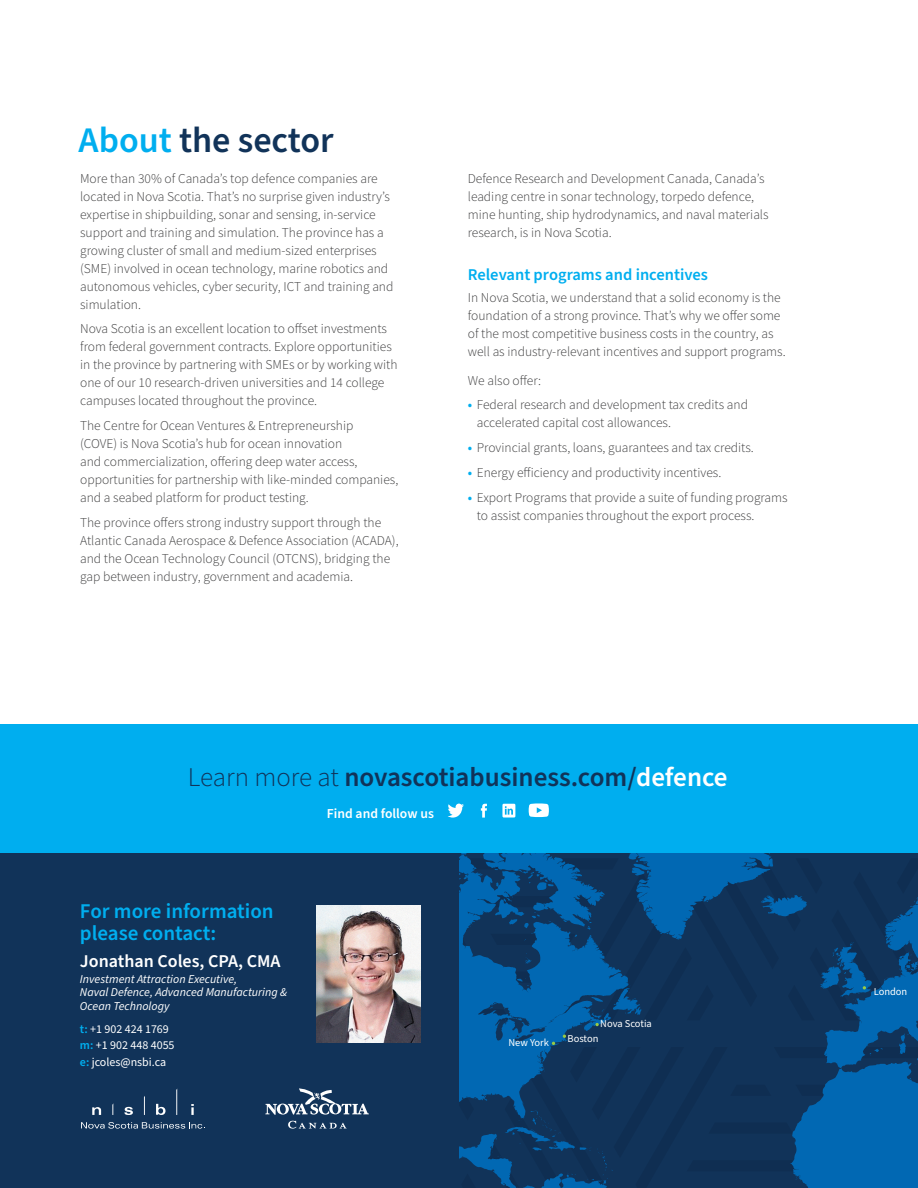
<style>
.page{position:relative;width:918px;height:1188px;background:#fff}
.page>*{position:absolute;margin:0;border:0;box-sizing:border-box;transform-origin:0 0}
.Body_Copy{font:600 36px "Source Sans Pro";color:#113359}
.t1{font:600 27px "Source Sans Pro";color:#113359}
.t2{font:600 21px/22.5px "Source Sans Pro";color:#00aeef}
.t3{font:600 18px "Source Sans Pro";color:#fff}
.Body_Copy-2{font:600 16.5px "Source Sans Pro";color:#00aeef}
.Body_Copy-3{font:600 13.65px "Source Sans Pro";color:#fff}
.Body_Copy-4{font:300 13.5px/18px "Source Sans Pro";color:#3e3e3f}
.t4{font:italic 12px/13.5px "Source Sans Pro";color:#fff}
.t5{font:12px/16.5px "Source Sans Pro";color:#fff}
.Intro_Paragraph{font:10.5px "Source Sans Pro";color:#fff}
.s1{color:#00aeef}
.s2{font-weight:600;color:#00aeef}
.s3{font-weight:300}
.s4{color:#fff}
</style>
<div class="page">
<svg style="left:459px;top:858px;width:459px;height:168px;background:#0a4577"></svg>
<div style="left:0;top:792px;width:459px;height:396px;background:#113359"></div>
<svg style="left:81px;top:1035px;width:837px;height:153px"></svg>
<div style="left:0;top:724px;width:918px;height:129px;background:#00aeef"></div>
<svg style="left:448px;top:804px;width:16px;height:14px"></svg>
<svg style="left:481px;top:804px;width:6px;height:14px"></svg>
<svg style="left:502px;top:804px;width:13px;height:14px"></svg>
<svg style="left:529px;top:803px;width:20px;height:14px"></svg>
<img style="left:316px;top:905px;width:104px;height:137px">
<p class="Body_Copy" style="left:79px;top:116px;width:257px"><span class="s1">About</span> the sector</p>
<p class="Body_Copy-4" style="left:80px;top:169px;width:315px">More than 30% of Canada’s top defence companies are located in Nova Scotia. That’s no surprise given industry’s expertise in shipbuilding, sonar and sensing, in-service support and training and simulation. The province has a growing cluster of small and medium-sized enterprises (SME) involved in ocean technology, marine robotics and autonomous vehicles, cyber security, ICT and training and simulation.</p>
<p class="Body_Copy-4" style="left:80px;top:320px;width:319px">Nova Scotia is an excellent location to offset investments from federal government contracts. Explore opportunities in the province by partnering with SMEs or by working with one of our 10 research-driven universities and 14 college campuses located throughout the province.</p>
<p class="Body_Copy-4" style="left:80px;top:417px;width:320px">The Centre for Ocean Ventures &amp; Entrepreneurship<br>(COVE) is Nova Scotia’s hub for ocean innovation<br>and commercialization, offering deep water access, opportunities for partnership with like-minded companies, and a seabed platform for product testing.</p>
<p class="Body_Copy-4" style="left:80px;top:513px;width:320px">The province offers strong industry support through the Atlantic Canada Aerospace &amp; Defence Association (ACADA), and the Ocean Technology Council (OTCNS), bridging the gap between industry, government and academia.</p>
<p class="Body_Copy-4" style="left:468px;top:169px;width:302px">Defence Research and Development Canada, Canada’s leading centre in sonar technology, torpedo defence, mine hunting, ship hydrodynamics, and naval materials research, is in Nova Scotia.</p>
<p class="Body_Copy-2" style="left:468px;top:264px;width:242px">Relevant programs and incentives</p>
<p class="Body_Copy-4" style="left:468px;top:288px;width:319px">In Nova Scotia, we understand that a solid economy is the foundation of a strong province. That’s why we offer some of the most competitive business costs in the country, as well as industry-relevant incentives and support programs.</p>
<p class="Body_Copy-4" style="left:468px;top:371px;width:75px">We also offer:</p>
<p class="Body_Copy-4" style="left:477px;top:396px;width:273px;text-indent:-9px"><span class="s2">•</span> Federal research and development tax credits and accelerated capital cost allowances.</p>
<p class="Body_Copy-4" style="left:468px;top:439px;width:288px"><span class="s2">•</span> Provincial grants, loans, guarantees and tax credits.</p>
<p class="Body_Copy-4" style="left:468px;top:464px;width:255px"><span class="s2">•</span> Energy efficiency and productivity incentives.</p>
<p class="Body_Copy-4" style="left:477px;top:488px;width:312px;text-indent:-9px"><span class="s2">•</span> Export Programs that provide a suite of funding programs to assist companies throughout the export process.</p>
<p class="t1" style="left:188px;top:759px;width:541px"><span class="s3">Learn more at</span> novascotiabusiness.com/<span class="s4">defence</span></p>
<p class="Body_Copy-3" style="left:327px;top:804px;width:108px">Find and follow us</p>
<p class="t2" style="left:80px;top:900px;width:195px">For more information please contact:</p>
<p class="t3" style="left:80px;top:949px;width:202px">Jonathan Coles, CPA, CMA</p>
<p class="t4" style="left:80px;top:972px;width:209px">Investment Attraction Executive,<br>Naval Defence, Advanced Manufacturing &amp;<br>Ocean Technology</p>
<p class="t5" style="left:80px;top:1021px;width:96px"><span class="s2">t:</span> +1 902 424 1769 <span class="s2">m:</span> +1 902 448 4055 <span class="s2">e:</span> jcoles@nsbi.ca</p>
<p class="Intro_Paragraph" style="left:508px;top:1036px;width:42px">New York</p>
<p class="Intro_Paragraph" style="left:600px;top:1016px;width:53px">Nova Scotia</p>
<p class="Intro_Paragraph" style="left:568px;top:1032px;width:32px">Boston</p>
<p class="Intro_Paragraph" style="left:874px;top:984px;width:35px">London</p>
</div>
